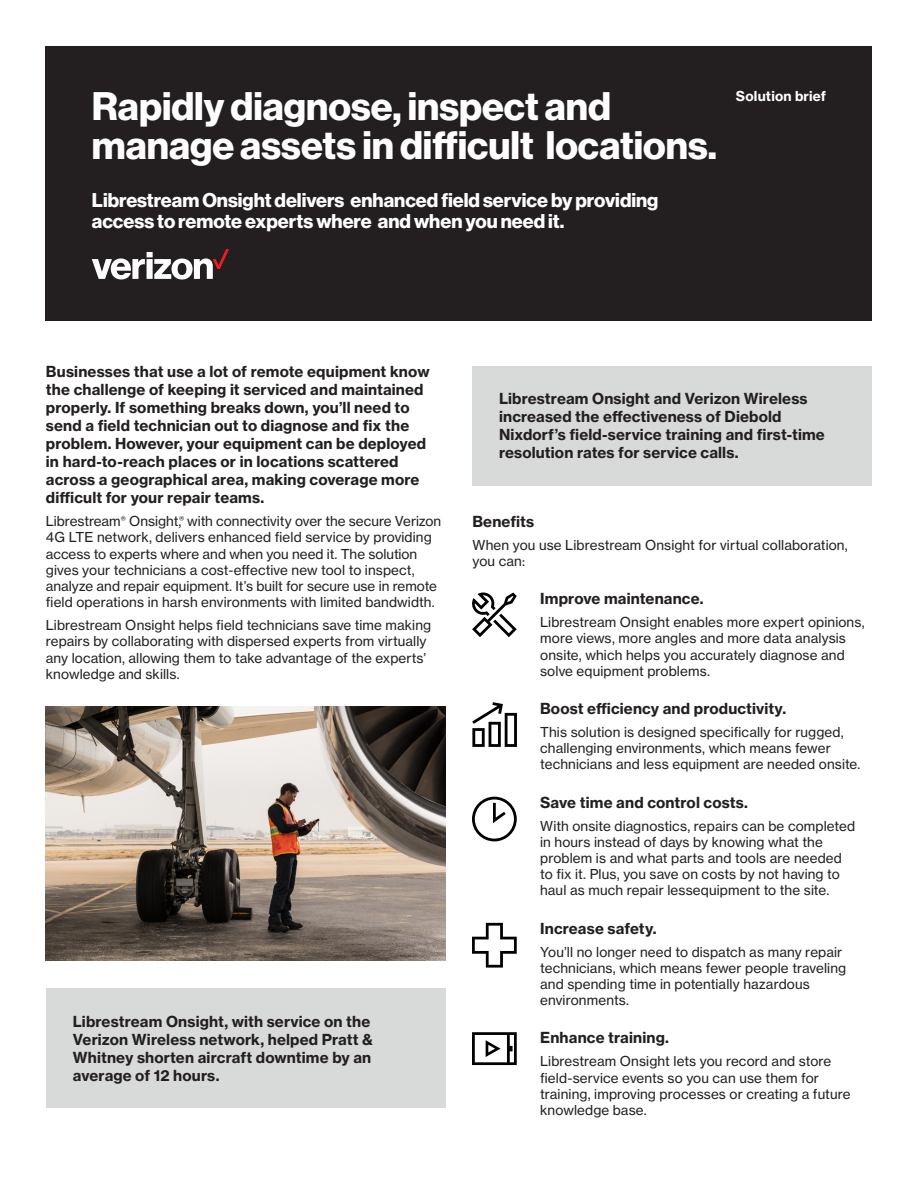
<style>
.page{position:relative;width:918px;height:1188px;background:#fff}
.page>*{position:absolute;margin:0;border:0;box-sizing:border-box;transform-origin:0 0}
._18_Title_Headline_2{font:39px/39px "N Haas Grotesk DS Std 75 Bd";color:#fff}
._18_Title_Subhead_13{font:19.5px/21px "N Haas Grotesk DS Std 75 Bd";color:#fff}
._18_Body_Subhead_No{font:15px/18px "N Haas Grotesk TX Std 75 Bd";letter-spacing:.01em;color:#231f20}
._18_Body_Call_Out_He{font:15px "N Haas Grotesk TX Std 75 Bd";letter-spacing:.01em;color:#231f20}
._18_Body_Text{font:13.5px/16.2px "N Haas Grotesk TX Std 55 Rg";letter-spacing:.01em;color:#231f20}
._18_Title_Document_T{font:13.5px "N Haas Grotesk TX Std 75 Bd";letter-spacing:.015em;color:#fff}
</style>
<div class="page">
<img style="left:46px;top:706px;width:400px;height:254px">
<div style="left:46px;top:46px;width:826px;height:275px;background:#231f20"></div>
<svg style="left:92px;top:249px;width:137px;height:31px"></svg>
<div style="left:472px;top:366px;width:400px;height:119px;background:#d8dada"></div>
<div style="left:46px;top:988px;width:400px;height:120px;background:#d8dada"></div>
<svg style="left:472px;top:797px;width:45px;height:44px"></svg>
<svg style="left:472px;top:593px;width:45px;height:44px"></svg>
<svg style="left:472px;top:702px;width:45px;height:45px"></svg>
<svg style="left:472px;top:1032px;width:45px;height:33px"></svg>
<svg style="left:472px;top:923px;width:45px;height:45px"></svg>
<p class="_18_Title_Headline_2" style="left:92px;top:88px;width:627px">Rapidly diagnose, inspect and manage assets in difficult locations.</p>
<p class="_18_Title_Document_T" style="left:736px;top:87px;width:92px">Solution brief</p>
<p class="_18_Title_Subhead_13" style="left:92px;top:190px;width:568px">Librestream Onsight delivers enhanced field service by providing access to remote experts where and when you need it.</p>
<p class="_18_Body_Subhead_No" style="left:46px;top:363px;width:385px">Businesses that use a lot of remote equipment know the challenge of keeping it serviced and maintained properly. If something breaks down, you’ll need to send a field technician out to diagnose and fix the problem. However, your equipment can be deployed in hard-to-reach places or in locations scattered across a geographical area, making coverage more difficult for your repair teams.</p>
<p class="_18_Body_Text" style="left:46px;top:513px;width:397px">Librestream<sup>®</sup> Onsight,<sup>®</sup> with connectivity over the secure Verizon 4G LTE network, delivers enhanced field service by providing access to experts where and when you need it. The solution gives your technicians a cost-effective new tool to inspect, analyze and repair equipment. It’s built for secure use in remote field operations in harsh environments with limited bandwidth.</p>
<p class="_18_Body_Text" style="left:46px;top:617px;width:387px">Librestream Onsight helps field technicians save time making repairs by collaborating with dispersed experts from virtually any location, allowing them to take advantage of the experts’ knowledge and skills.</p>
<p class="_18_Body_Subhead_No" style="left:73px;top:1013px;width:302px">Librestream Onsight, with service on the Verizon Wireless network, helped Pratt &amp; Whitney shorten aircraft downtime by an average of 12 hours.</p>
<p class="_18_Body_Subhead_No" style="left:499px;top:390px;width:327px">Librestream Onsight and Verizon Wireless increased the effectiveness of Diebold Nixdorf’s field-service training and first-time resolution rates for service calls.</p>
<p class="_18_Body_Subhead_No" style="left:472px;top:512px;width:63px">Benefits</p>
<p class="_18_Body_Text" style="left:472px;top:537px;width:377px">When you use Librestream Onsight for virtual collaboration, you can:</p>
<p class="_18_Body_Call_Out_He" style="left:540px;top:589px;width:165px">Improve maintenance.</p>
<p class="_18_Body_Text" style="left:540px;top:614px;width:326px">Librestream Onsight enables more expert opinions, more views, more angles and more data analysis onsite, which helps you accurately diagnose and solve equipment problems.</p>
<p class="_18_Body_Call_Out_He" style="left:540px;top:699px;width:248px">Boost efficiency and productivity.</p>
<p class="_18_Body_Text" style="left:540px;top:724px;width:322px">This solution is designed specifically for rugged, challenging environments, which means fewer technicians and less equipment are needed onsite.</p>
<p class="_18_Body_Call_Out_He" style="left:540px;top:793px;width:209px">Save time and control costs.</p>
<p class="_18_Body_Text" style="left:540px;top:818px;width:317px">With onsite diagnostics, repairs can be completed in hours instead of days by knowing what the problem is and what parts and tools are needed to fix it. Plus, you save on costs by not having to haul as much repair lessequipment to the site.</p>
<p class="_18_Body_Call_Out_He" style="left:540px;top:919px;width:118px">Increase safety.</p>
<p class="_18_Body_Text" style="left:540px;top:944px;width:307px">You’ll no longer need to dispatch as many repair technicians, which means fewer people traveling and spending time in potentially hazardous environments.</p>
<p class="_18_Body_Call_Out_He" style="left:540px;top:1028px;width:130px">Enhance training.</p>
<p class="_18_Body_Text" style="left:540px;top:1053px;width:312px">Librestream Onsight lets you record and store field-service events so you can use them for training, improving processes or creating a future knowledge base.</p>
</div>
